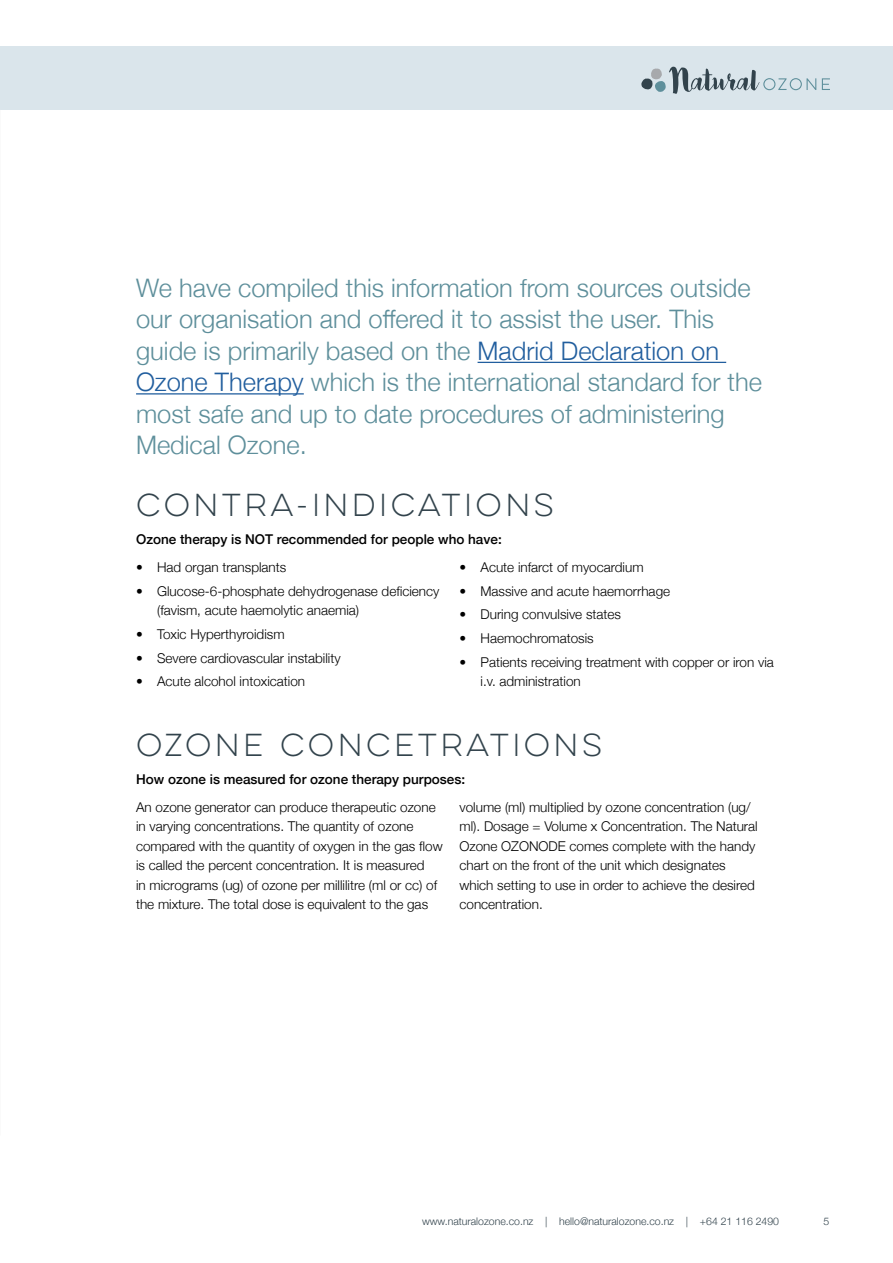
<style>
.page{position:relative;width:893px;height:1263px;background:#fff}
.page>*{position:absolute;margin:0;border:0;box-sizing:border-box;transform-origin:0 0}
.t1{font:28.5px "Lulo Clean One";letter-spacing:-.08em;color:#32434c}
.t2{font:300 25.5px/31.5px "Helvetica Neue";color:#5e8f9b}
.t3{font:300 13.5px/19.5px "Helvetica Neue";color:#000}
.t4{font:500 13.5px "Helvetica Neue";color:#000}
.t5{font:300 10.5px "Helvetica Neue";color:#32434c}
.s1{color:#215e9e}
</style>
<div class="page">
<div style="left:0;top:46px;width:893px;height:64px;background:#dae5eb"></div>
<svg style="left:822px;top:78px;width:8px;height:12px"></svg>
<svg style="left:641px;top:67px;width:175px;height:27px"></svg>
<hr style="left:478px;top:362px;width:248px;height:1px;background:#215e9e">
<hr style="left:136px;top:393px;width:168px;height:1px;background:#215e9e">
<p class="t2" style="left:136px;top:270px;width:627px">We have compiled this information from sources outside our organisation and offered it to assist the user. This guide is primarily based on the <span class="s1">Madrid Declaration on Ozone Therapy</span> which is the international standard for the most safe and up to date procedures of administering Medical Ozone.</p>
<h1 class="t1" style="left:136px;top:485px;width:425px">CONTRA-INDICATIONS</h1>
<p class="t4" style="left:136px;top:528px;width:367px">Ozone therapy is NOT recommended for people who have:</p>
<p class="t3" style="left:136px;top:556px;width:152px">• Had organ transplants</p>
<p class="t3" style="left:157px;top:580px;width:284px;text-indent:-21px">• Glucose-6-phosphate dehydrogenase deficiency (favism, acute haemolytic anaemia)</p>
<p class="t3" style="left:136px;top:623px;width:150px">• Toxic Hyperthyroidism</p>
<p class="t3" style="left:136px;top:647px;width:206px">• Severe cardiovascular instability</p>
<p class="t3" style="left:136px;top:671px;width:171px">• Acute alcohol intoxication</p>
<p class="t3" style="left:459px;top:556px;width:186px">• Acute infarct of myocardium</p>
<p class="t3" style="left:459px;top:580px;width:212px">• Massive and acute haemorrhage</p>
<p class="t3" style="left:459px;top:604px;width:163px">• During convulsive states</p>
<p class="t3" style="left:459px;top:628px;width:136px">• Haemochromatosis</p>
<p class="t3" style="left:480px;top:651px;width:295px;text-indent:-21px">• Patients receiving treatment with copper or iron via i.v. administration</p>
<h1 class="t1" style="left:136px;top:725px;width:473px">OZONE CONCETRATIONS</h1>
<p class="t4" style="left:136px;top:768px;width:331px">How ozone is measured for ozone therapy purposes:</p>
<p class="t3" style="left:136px;top:796px;width:308px">An ozone generator can produce therapeutic ozone in varying concentrations. The quantity of ozone compared with the quantity of oxygen in the gas flow is called the percent concentration. It is measured<br>in micrograms (ug) of ozone per millilitre (ml or cc) of the mixture. The total dose is equivalent to the gas</p>
<p class="t3" style="left:459px;top:796px;width:300px">volume (ml) multiplied by ozone concentration (ug/ ml). Dosage = Volume x Concentration. The Natural Ozone OZONODE comes complete with the handy chart on the front of the unit which designates which setting to use in order to achieve the desired concentration.</p>
<p class="t5" style="left:422px;top:1213px;width:359px">www.naturalozone.co.nz | hello@naturalozone.co.nz | +64 21 116 2490</p>
<p class="t5" style="left:824px;top:1213px;width:7px">5</p>
</div>
